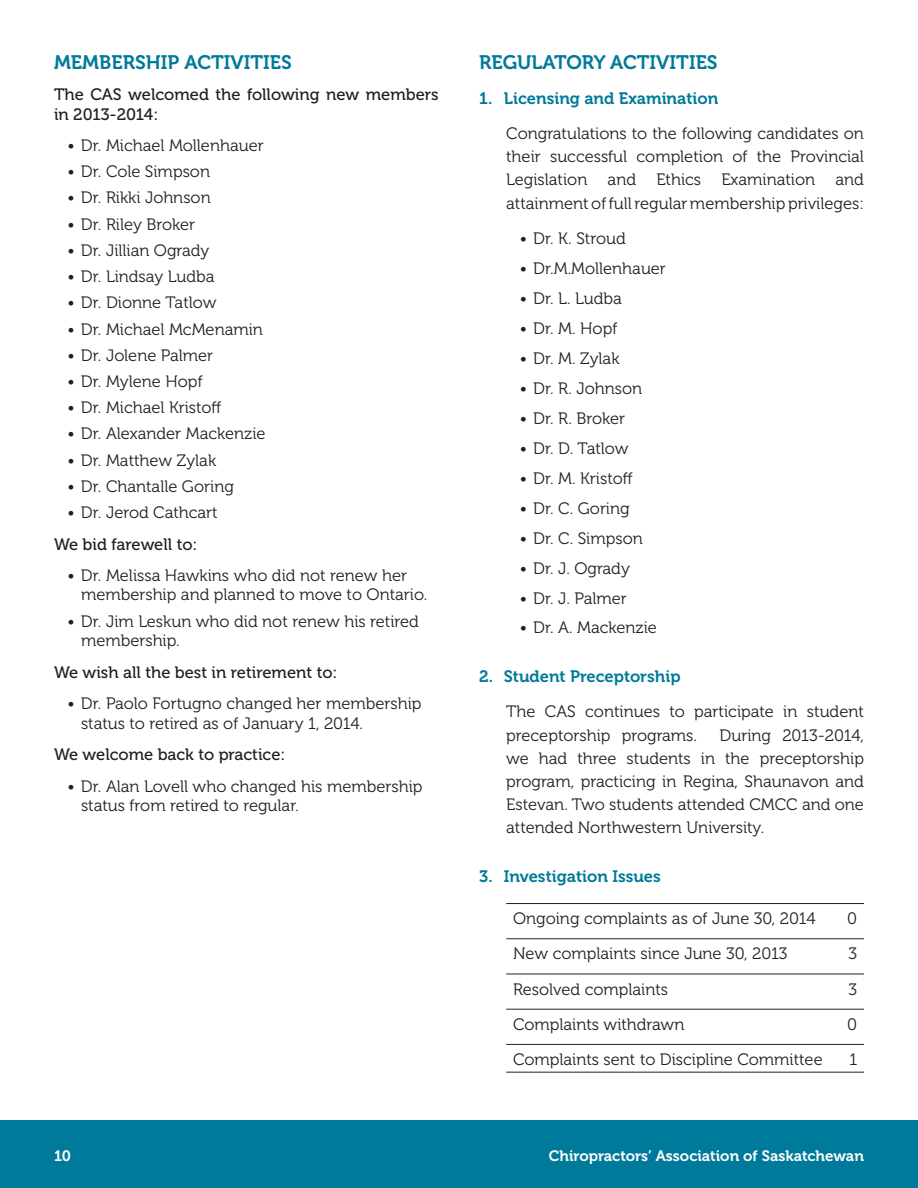
<style>
.page{position:relative;width:918px;height:1188px;background:#fff}
.page>*{position:absolute;margin:0;border:0;box-sizing:border-box;transform-origin:0 0}
.t1{font:19.5px "Museo 700";color:#007a9a}
.t2{font:16.5px/23.2px "Museo 300";color:#231f20}
.t3{font:16.5px/19.5px "Museo 500";color:#231f20}
.t4{font:16.5px "Museo 700";color:#007a9a}
.t5{font:15px "Museo 700";color:#fff}
</style>
<div class="page">
<div style="left:0;top:1120px;width:918px;height:68px;background:#007a9a"></div>
<hr style="left:506px;top:903px;width:358px;height:1px;background:#231f20">
<hr style="left:506px;top:938px;width:358px;height:1px;background:#231f20">
<hr style="left:506px;top:974px;width:358px;height:1px;background:#231f20">
<hr style="left:506px;top:1009px;width:358px;height:1px;background:#231f20">
<hr style="left:506px;top:1044px;width:358px;height:1px;background:#231f20">
<hr style="left:506px;top:1072px;width:358px;height:1px;background:#231f20">
<p class="t1" style="left:54px;top:51px;width:239px">MEMBERSHIP ACTIVITIES</p>
<p class="t3" style="left:54px;top:85px;width:386px">The CAS welcomed the following new members in 2013-2014:</p>
<p class="t2" style="left:68px;top:134px;width:198px">• Dr. Michael Mollenhauer</p>
<p class="t2" style="left:68px;top:160px;width:144px">• Dr. Cole Simpson</p>
<p class="t2" style="left:68px;top:187px;width:145px">• Dr. Rikki Johnson</p>
<p class="t2" style="left:68px;top:213px;width:129px">• Dr. Riley Broker</p>
<p class="t2" style="left:68px;top:239px;width:143px">• Dr. Jillian Ogrady</p>
<p class="t2" style="left:68px;top:265px;width:148px">• Dr. Lindsay Ludba</p>
<p class="t2" style="left:68px;top:291px;width:151px">• Dr. Dionne Tatlow</p>
<p class="t2" style="left:68px;top:318px;width:197px">• Dr. Michael McMenamin</p>
<p class="t2" style="left:68px;top:344px;width:147px">• Dr. Jolene Palmer</p>
<p class="t2" style="left:68px;top:370px;width:137px">• Dr. Mylene Hopf</p>
<p class="t2" style="left:68px;top:396px;width:155px">• Dr. Michael Kristoff</p>
<p class="t2" style="left:68px;top:422px;width:200px">• Dr. Alexander Mackenzie</p>
<p class="t2" style="left:68px;top:449px;width:150px">• Dr. Matthew Zylak</p>
<p class="t2" style="left:68px;top:475px;width:168px">• Dr. Chantalle Goring</p>
<p class="t2" style="left:68px;top:501px;width:152px">• Dr. Jerod Cathcart</p>
<p class="t3" style="left:54px;top:534px;width:145px">We bid farewell to:</p>
<p class="t2" style="left:81px;top:566px;width:348px;line-height:19.5px;text-indent:-14px">• Dr. Melissa Hawkins who did not renew her membership and planned to move to Ontario.</p>
<p class="t2" style="left:81px;top:612px;width:339px;line-height:19.5px;text-indent:-14px">• Dr. Jim Leskun who did not renew his retired membership.</p>
<p class="t3" style="left:54px;top:662px;width:285px">We wish all the best in retirement to:</p>
<p class="t2" style="left:81px;top:694px;width:342px;line-height:19.5px;text-indent:-14px">• Dr. Paolo Fortugno changed her membership status to retired as of January 1, 2014.</p>
<p class="t3" style="left:54px;top:745px;width:233px">We welcome back to practice:</p>
<p class="t2" style="left:81px;top:776px;width:343px;line-height:19.5px;text-indent:-14px">• Dr. Alan Lovell who changed his membership status from retired to regular.</p>
<p class="t1" style="left:479px;top:51px;width:240px">REGULATORY ACTIVITIES</p>
<p class="t4" style="left:479px;top:89px;width:241px">1. Licensing and Examination</p>
<p class="t2" style="left:506px;top:122px;width:359px;text-align:justify">Congratulations to the following candidates on their successful completion of the Provincial Legislation and Ethics Examination and attainment of full regular membership privileges:</p>
<p class="t2" style="left:520px;top:227px;width:108px">• Dr. K. Stroud</p>
<p class="t2" style="left:520px;top:257px;width:148px">• Dr.M.Mollenhauer</p>
<p class="t2" style="left:520px;top:287px;width:104px">• Dr. L. Ludba</p>
<p class="t2" style="left:520px;top:317px;width:99px">• Dr. M. Hopf</p>
<p class="t2" style="left:520px;top:347px;width:101px">• Dr. M. Zylak</p>
<p class="t2" style="left:520px;top:377px;width:124px">• Dr. R. Johnson</p>
<p class="t2" style="left:520px;top:407px;width:107px">• Dr. R. Broker</p>
<p class="t2" style="left:520px;top:437px;width:110px">• Dr. D. Tatlow</p>
<p class="t2" style="left:520px;top:467px;width:114px">• Dr. M. Kristoff</p>
<p class="t2" style="left:520px;top:497px;width:111px">• Dr. C. Goring</p>
<p class="t2" style="left:520px;top:527px;width:125px">• Dr. C. Simpson</p>
<p class="t2" style="left:520px;top:557px;width:112px">• Dr. J. Ogrady</p>
<p class="t2" style="left:520px;top:587px;width:109px">• Dr. J. Palmer</p>
<p class="t2" style="left:520px;top:617px;width:139px">• Dr. A. Mackenzie</p>
<p class="t4" style="left:479px;top:667px;width:203px">2. Student Preceptorship</p>
<p class="t2" style="left:506px;top:700px;width:359px">The CAS continues to participate in student preceptorship programs.</p>
<p class="t2" style="left:506px;top:724px;width:359px;text-align:justify;text-indent:213px">During 2013-2014, we had three students in the preceptorship program, practicing in Regina, Shaunavon and Estevan. Two students attended CMCC and one attended Northwestern University.</p>
<p class="t4" style="left:479px;top:867px;width:183px">3. Investigation Issues</p>
<p class="t2" style="left:513px;top:907px;width:304px">Ongoing complaints as of June 30, 2014</p>
<p class="t2" style="left:847px;top:907px;width:11px">0</p>
<p class="t2" style="left:513px;top:942px;width:276px">New complaints since June 30, 2013</p>
<p class="t2" style="left:849px;top:942px;width:10px">3</p>
<p class="t2" style="left:513px;top:978px;width:157px">Resolved complaints</p>
<p class="t2" style="left:849px;top:978px;width:10px">3</p>
<p class="t2" style="left:513px;top:1013px;width:173px">Complaints withdrawn</p>
<p class="t2" style="left:847px;top:1013px;width:11px">0</p>
<p class="t2" style="left:513px;top:1048px;width:311px">Complaints sent to Discipline Committee</p>
<p class="t2" style="left:849px;top:1048px;width:9px">1</p>
<p class="t5" style="left:54px;top:1147px;width:18px">10</p>
<p class="t5" style="left:549px;top:1147px;width:317px">Chiropractors’ Association of Saskatchewan</p>
</div>
